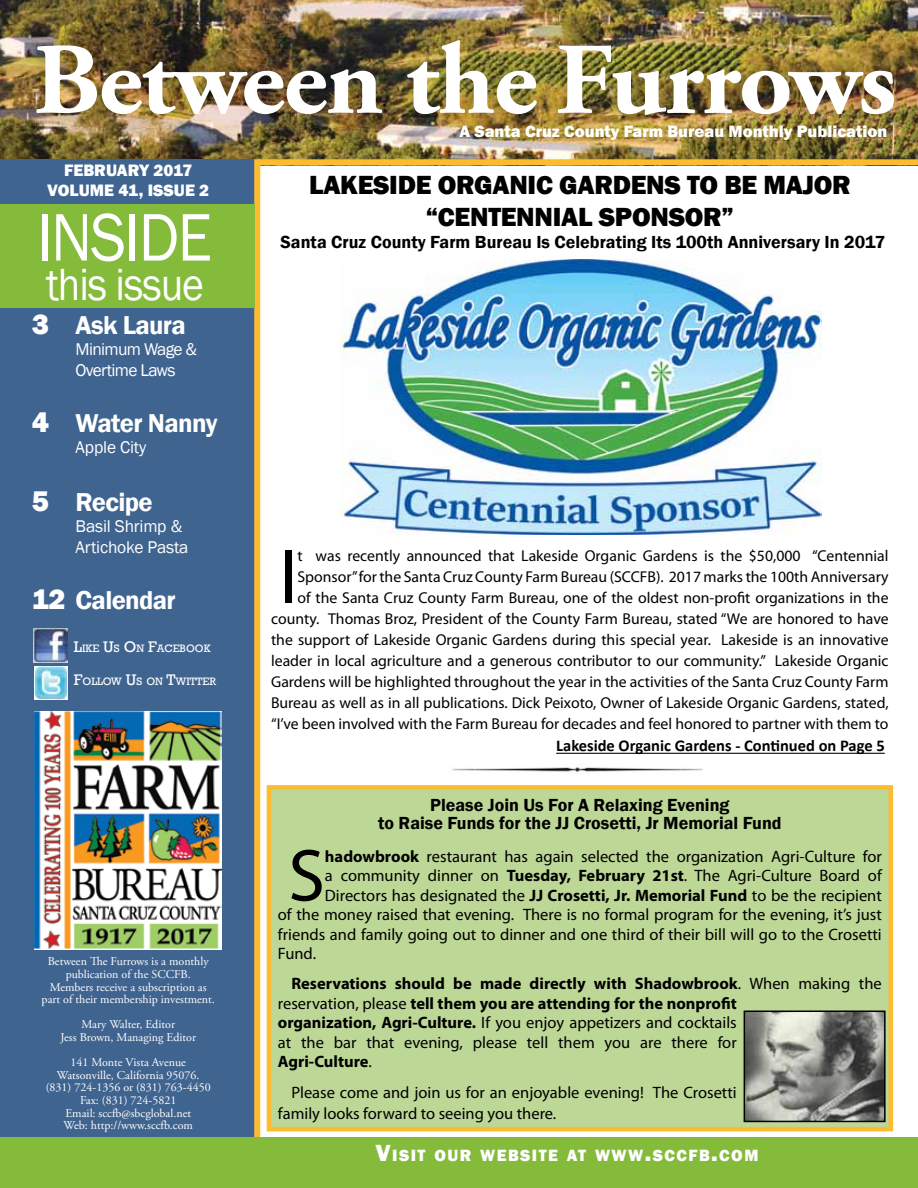
<style>
.page{position:relative;width:918px;height:1188px;background:#fff}
.page>*{position:absolute;margin:0;border:0;box-sizing:border-box;transform-origin:0 0}
.t1{font:700 101.4px "Adobe Garamond Pro";letter-spacing:-.015em;color:#fff}
.t2{font:78px "Myriad Pro";color:#000}
.t3{font:74.4px "Myriad Pro";color:#000}
.t4{font:69.6px "Franklin Gothic";letter-spacing:-.025em;color:#fff;scale:.9 1}
.t5{font:46.35px "Franklin Gothic";letter-spacing:-.025em;color:#fff;scale:.9 1}
.t6{font:800 27px/32.4px "Franklin Gothic";letter-spacing:-.01em;color:#000}
.t7{font:600 26.55px "Franklin Gothic";letter-spacing:-.025em;color:#fff}
.t8{font:600 18px/18px "Franklin Gothic";color:#000;text-align:center}
.t9{font:17.55px/21px "Franklin Gothic";letter-spacing:-.01em;color:#fff}
.t10{font:17.55px/21px "Franklin Gothic";letter-spacing:-.04em;color:#fff}
.t11{font:800 17.1px/20.4px "Franklin Gothic";color:#fff;text-align:center}
.t12{font:800 16.95px "Franklin Gothic";color:#fff}
.t13{font:800 16.8px "Franklin Gothic";letter-spacing:.085em;color:#fff}
.t14{font:16.5px/21px "Myriad Pro";color:#000}
.t15{font:700 16.5px/19.5px "Myriad Pro";color:#000}
.t16{font:700 16.5px "Calibri";color:#000}
.t17{font:15.75px/21px "Myriad Pro";color:#000;text-align:right}
.t18{font:12px/12.6px "Adobe Garamond Pro";color:#fff;text-align:center}
.t19{font:10.95px "Rockwell";color:#fff}
.s1{font-weight:800;font-size:29.25px}
.s2{font-size:15.75px}
.s3{font-weight:700}
.s4{font-weight:400}
.s5{font-size:24px}
</style>
<div class="page">
<img style="left:0;top:0;width:918px;height:159px">
<div style="left:0;top:159px;width:259px;height:1029px;background:#406490"></div>
<div style="left:25px;top:29px;width:873px;height:89px;background:#000;opacity:.14"></div>
<div style="left:254px;top:159px;width:6px;height:991px;background:#fdbb30"></div>
<div style="left:257px;top:159px;width:661px;height:6px;background:#fdbb30"></div>
<div style="left:0;top:1137px;width:918px;height:51px;background:#84bb3b"></div>
<img style="left:35px;top:712px;width:187px;height:238px">
<div style="left:0;top:204px;width:254px;height:104px;background:#84bb3b"></div>
<img style="left:33px;top:629px;width:34px;height:33px">
<img style="left:35px;top:667px;width:32px;height:32px">
<div style="left:269px;top:787px;width:622px;height:342px;background:#bdd796"></div>
<div style="left:267px;top:785px;width:626px;height:346px;border:4px solid #fdbb30"></div>
<hr style="left:556px;top:753px;width:329px;height:1px;background:#000">
<img style="left:747px;top:1014px;width:136px;height:105px">
<div style="left:744px;top:1011px;width:142px;height:111px;border:2px solid #000"></div>
<img style="left:452px;top:767px;width:251px;height:5px">
<img style="left:340px;top:259px;width:481px;height:276px">
<h1 class="t1" style="left:33px;top:22px;width:865px">Between the Furrows</h1>
<p class="t11" style="left:47px;top:160px;width:163px">february 2017<br>Volume 41, Issue 2</p>
<h3 class="t4" style="left:37px;top:194px;width:196px">INSIDE</h3>
<h3 class="t5" style="left:46px;top:256px;width:177px">this issue</h3>
<h3 class="t7" style="left:32px;top:309px;width:156px"><span class="s1">3</span> Ask Laura</h3>
<p class="t10" style="left:76px;top:339px;width:123px">Minimum Wage &amp;<br>Overtime Laws</p>
<h3 class="t7" style="left:32px;top:407px;width:187px"><span class="s1">4</span> Water Nanny</h3>
<p class="t9" style="left:76px;top:437px;width:72px">Apple City</p>
<h3 class="t7" style="left:32px;top:485px;width:123px"><span class="s1">5</span> Recipe</h3>
<p class="t9" style="left:76px;top:516px;width:114px">Basil Shrimp &amp;<br>Artichoke Pasta</p>
<h3 class="t7" style="left:32px;top:583px;width:146px"><span class="s1">12</span> Calendar</h3>
<p class="t19" style="left:74px;top:642px;width:138px"><span class="s2">L</span>IKE <span class="s2">U</span>S <span class="s2">O</span>N <span class="s2">F</span>ACEBOOK</p>
<p class="t19" style="left:74px;top:675px;width:17px"><span class="s2">F</span>OLLO</p>
<p class="t19" style="left:111px;top:675px;width:107px">W <span class="s2">U</span>S ON <span class="s2">T</span>WITTER</p>
<p class="t18" style="left:42px;top:956px;width:175px">Between The Furrows is a monthly publication of the SCCFB.<br>Members receive a subscription as part of their membership investment.</p>
<p class="t18" style="left:60px;top:1019px;width:137px">Mary Walter, Editor<br>Jess Brown, Managing Editor</p>
<p class="t18" style="left:46px;top:1057px;width:166px">141 Monte Vista Avenue<br>Watsonville, California 95076. (831) 724-1356 or (831) 763-4450<br>Fax: (831) 724-5821<br>Email: sccfb@sbcglobal.net<br>Web: http://www.sccfb.com</p>
<p class="t12" style="left:459px;top:120px;width:429px">A Santa Cruz County Farm Bureau Monthly Publication</p>
<h3 class="t6" style="left:426px;top:168px;width:407px;text-indent:-117px">LAKESIDE ORGANIC GARDENS TO BE MAJOR “CENTENNIAL SPONSOR”</h3>
<p class="t8" style="left:280px;top:233px;width:606px">Santa Cruz County Farm Bureau Is Celebrating Its 100th Anniversary In 2017</p>
<p class="t17" style="left:271px;top:545px;width:619px">t was recently announced that Lakeside Organic Gardens is the $50,000 “Centennial Sponsor” for the Santa Cruz County Farm Bureau (SCCFB). 2017 marks the 100th Anniversary<br>of the Santa Cruz County Farm Bureau, one of the oldest non-profit organizations in the county. Thomas Broz, President of the County Farm Bureau, stated “We are honored to have the support of Lakeside Organic Gardens during this special year. Lakeside is an innovative leader in local agriculture and a generous contributor to our community.” Lakeside Organic Gardens will be highlighted throughout the year in the activities of the Santa Cruz County Farm Bureau as well as in all publications. Dick Peixoto, Owner of Lakeside Organic Gardens, stated, “I’ve been involved with the Farm Bureau for decades and feel honored to partner with them to</p>
<h2 class="t2" style="left:279px;top:529px;width:20px">I</h2>
<p class="t16" style="left:556px;top:735px;width:330px">Lakeside Organic Gardens - Continued on Page 5</p>
<p class="t8" style="left:378px;top:796px;width:405px">Please Join Us For A Relaxing Evening<br>to Raise Funds for the JJ Crosetti, Jr Memorial Fund</p>
<h3 class="t3" style="left:288px;top:830px;width:38px">S</h3>
<p class="t14" style="left:325px;top:845px;width:558px"><span class="s3">hadowbrook</span> restaurant has again selected the organization Agri-Culture for</p>
<p class="t14" style="left:325px;top:865px;width:558px">a community dinner on <span class="s3">Tuesday, February 21st</span>. The Agri-Culture Board of</p>
<p class="t14" style="left:325px;top:884px;width:558px">Directors has designated the <span class="s3">JJ Crosetti, Jr. Memorial Fund</span> to be the recipient</p>
<p class="t14" style="left:278px;top:904px;width:605px">of the money raised that evening. There is no formal program for the evening, it’s just</p>
<p class="t14" style="left:278px;top:923px;width:605px">friends and family going out to dinner and one third of their bill will go to the Crosetti</p>
<p class="t14" style="left:278px;top:943px;width:40px">Fund.</p>
<p class="t15" style="left:278px;top:974px;width:605px;text-indent:13px">Reservations should be made directly with Shadowbrook<span class="s4">. When making the reservation, please</span> tell them you are attending for the nonprofit<br>organization, Agri-Culture. <span class="s4">If you enjoy appetizers and cocktails<br>at the bar that evening, please tell them you are there for<br></span>Agri-Culture<span class="s4">.</span></p>
<p class="t14" style="left:278px;top:1081px;width:460px;text-indent:13px">Please come and join us for an enjoyable evening! The Crosetti family looks forward to seeing you there.</p>
<p class="t13" style="left:376px;top:1144px;width:384px"><span class="s5">V</span>ISIT OUR WEBSITE AT WWW<span class="s5">.</span>SCCFB<span class="s5">.</span>COM</p>
</div>
